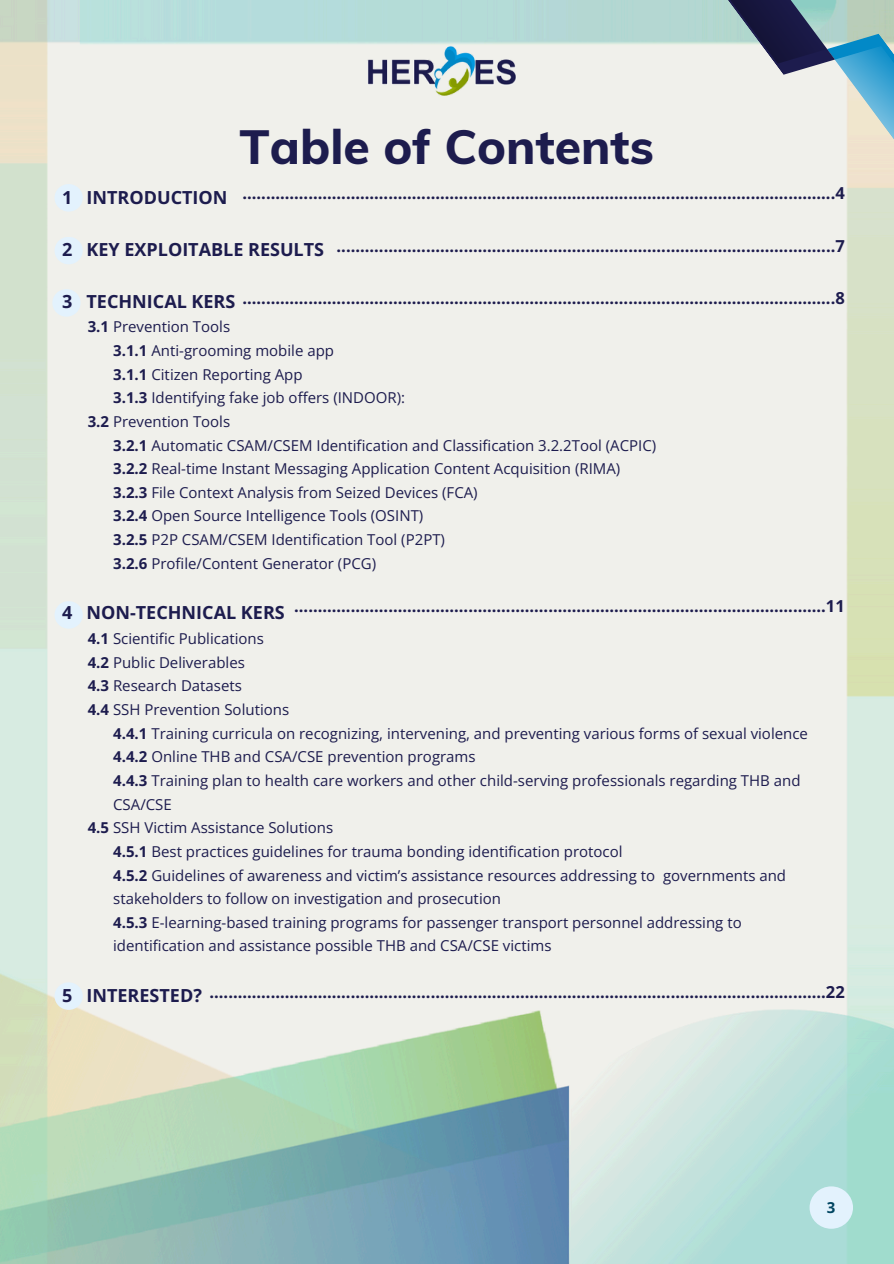
<style>
.page{position:relative;width:894px;height:1264px;background:#fff}
.page>*{position:absolute;margin:0;border:0;box-sizing:border-box;transform-origin:0 0}
.t1{font:800 48px "Mulish";color:#1d1c4e}
.t2{font:700 18px "Open Sans";color:#1d1c4e}
.t3{font:700 16.5px "Open Sans";color:#1d1c4e}
.t4{font:15px "Open Sans";color:#1d1c4e}
.t5{font:700 15px "Open Sans";color:#004561}
.s1{font-weight:700}
</style>
<div class="page">
<img style="left:0;top:0;width:893px;height:1263px">
<div style="left:54px;top:184px;width:29px;height:28px;background:#e3f2fd;border-radius:50%"></div>
<div style="left:54px;top:237px;width:29px;height:27px;background:#e3f2fd;border-radius:50%"></div>
<div style="left:54px;top:601px;width:29px;height:27px;background:#e3f2fd;border-radius:50%"></div>
<div style="left:54px;top:982px;width:29px;height:27px;background:#e3f2fd;border-radius:50%"></div>
<div style="left:52px;top:289px;width:28px;height:28px;background:#e3f2fd;border-radius:50%"></div>
<svg style="left:607px;top:0;width:286px;height:158px"></svg>
<img style="left:366px;top:45px;width:161px;height:50px">
<div style="left:809px;top:1186px;width:43px;height:42px;background:#e3f2fd;border-radius:50%"></div>
<p class="t1" style="left:239px;top:116px;width:415px">Table of Contents</p>
<h1 class="t3" style="left:242px;top:182px;width:603px">..............................................................................................................................4</h1>
<p class="t2" style="left:62px;top:185px;width:167px">1 INTRODUCTION</p>
<p class="t2" style="left:62px;top:236px;width:263px">2 KEY EXPLOITABLE RESULTS</p>
<p class="t2" style="left:62px;top:288px;width:175px">3 TECHNICAL KERS</p>
<p class="t4" style="left:88px;top:316px;width:144px"><span class="s1">3.1</span> Prevention Tools</p>
<p class="t4" style="left:113px;top:340px;width:222px"><span class="s1">3.1.1</span> Anti-grooming mobile app</p>
<p class="t4" style="left:113px;top:363px;width:191px"><span class="s1">3.1.1</span> Citizen Reporting App</p>
<p class="t4" style="left:113px;top:387px;width:293px"><span class="s1">3.1.3</span> Identifying fake job offers (INDOOR):</p>
<p class="t4" style="left:88px;top:411px;width:144px"><span class="s1">3.2</span> Prevention Tools</p>
<p class="t4" style="left:113px;top:434px;width:544px"><span class="s1">3.2.1</span> Automatic CSAM/CSEM Identification and Classification 3.2.2Tool (ACPIC)</p>
<p class="t4" style="left:113px;top:458px;width:508px"><span class="s1">3.2.2</span> Real-time Instant Messaging Application Content Acquisition (RIMA)</p>
<p class="t4" style="left:113px;top:482px;width:366px"><span class="s1">3.2.3</span> File Context Analysis from Seized Devices (FCA)</p>
<p class="t4" style="left:113px;top:505px;width:311px"><span class="s1">3.2.4</span> Open Source Intelligence Tools (OSINT)</p>
<p class="t4" style="left:113px;top:529px;width:333px"><span class="s1">3.2.5</span> P2P CSAM/CSEM Identification Tool (P2PT)</p>
<p class="t4" style="left:113px;top:552px;width:264px"><span class="s1">3.2.6</span> Profile/Content Generator (PCG)</p>
<p class="t2" style="left:62px;top:600px;width:224px">4 NON-TECHNICAL KERS</p>
<p class="t4" style="left:88px;top:628px;width:178px"><span class="s1">4.1</span> Scientific Publications</p>
<p class="t4" style="left:88px;top:651px;width:159px"><span class="s1">4.2</span> Public Deliverables</p>
<p class="t4" style="left:88px;top:675px;width:156px"><span class="s1">4.3</span> Research Datasets</p>
<p class="t4" style="left:88px;top:699px;width:203px"><span class="s1">4.4</span> SSH Prevention Solutions</p>
<p class="t4" style="left:113px;top:722px;width:696px"><span class="s1">4.4.1</span> Training curricula on recognizing, intervening, and preventing various forms of sexual violence</p>
<p class="t4" style="left:113px;top:746px;width:364px"><span class="s1">4.4.2</span> Online THB and CSA/CSE prevention programs</p>
<p class="t4" style="left:113px;top:770px;width:688px"><span class="s1">4.4.3</span> Training plan to health care workers and other child-serving professionals regarding THB and</p>
<p class="t4" style="left:113px;top:793px;width:60px">CSA/CSE</p>
<p class="t4" style="left:88px;top:817px;width:247px"><span class="s1">4.5</span> SSH Victim Assistance Solutions</p>
<p class="t4" style="left:113px;top:840px;width:510px"><span class="s1">4.5.1</span> Best practices guidelines for trauma bonding identification protocol</p>
<p class="t4" style="left:113px;top:864px;width:674px"><span class="s1">4.5.2</span> Guidelines of awareness and victim’s assistance resources addressing to governments and</p>
<p class="t4" style="left:113px;top:888px;width:389px">stakeholders to follow on investigation and prosecution</p>
<p class="t4" style="left:113px;top:911px;width:629px"><span class="s1">4.5.3</span> E-learning-based training programs for passenger transport personnel addressing to</p>
<p class="t4" style="left:113px;top:935px;width:439px">identification and assistance possible THB and CSA/CSE victims</p>
<p class="t2" style="left:62px;top:982px;width:141px">5 INTERESTED?</p>
<p class="t3" style="left:336px;top:234px;width:509px">..........................................................................................................7</p>
<p class="t3" style="left:242px;top:287px;width:603px">..............................................................................................................................8</p>
<p class="t3" style="left:294px;top:594px;width:552px">.................................................................................................................11</p>
<p class="t3" style="left:209px;top:979px;width:636px">...................................................................................................................................22</p>
<p class="t5" style="left:826px;top:1197px;width:10px">3</p>
</div>
